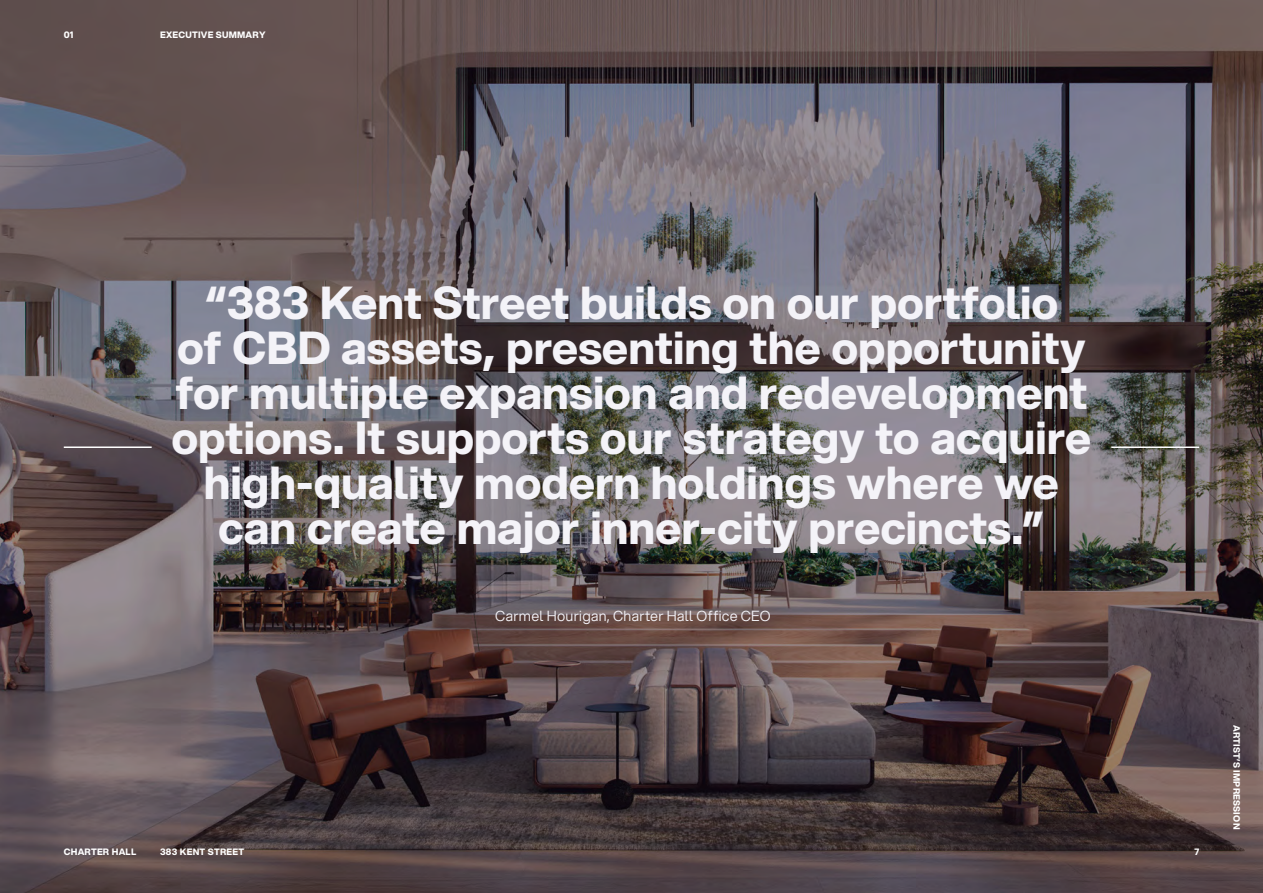
<style>
.page{position:relative;width:1263px;height:893px;background:#fff}
.page>*{position:absolute;margin:0;border:0;box-sizing:border-box;transform-origin:0 0}
.t1{font:45px/45px "Aspekta 750";color:#f4f3f8;text-align:center}
.t2{font:14.25px "Aspekta 350";letter-spacing:.02em;color:#f4f3f8}
.t3{font:9px "Aspekta 750";letter-spacing:.025em;color:#fff}
</style>
<div class="page">
<img style="left:0;top:0;width:1263px;height:893px">
<hr style="left:1111px;top:446px;width:88px;height:2px;background:#fff">
<hr style="left:64px;top:446px;width:88px;height:2px;background:#fff">
<p class="t3" style="left:64px;top:30px;width:11px">01</p>
<p class="t3" style="left:160px;top:30px;width:107px">EXECUTIVE SUMMARY</p>
<p class="t1" style="left:171px;top:281px;width:921px">“383 Kent Street builds on our portfolio<br>of CBD assets, presenting the opportunity for multiple expansion and redevelopment options. It supports our strategy to acquire high-quality modern holdings where we can create major inner-city precincts.”</p>
<p class="t2" style="left:495px;top:607px;width:277px">Carmel Hourigan, Charter Hall Office CEO</p>
<p class="t3" style="left:64px;top:846px;width:74px">CHARTER HALL</p>
<p class="t3" style="left:160px;top:846px;width:85px">383 KENT STREET</p>
<p class="t3" style="left:1194px;top:846px;width:6px">7</p>
<p class="t3" style="left:1242px;top:725px;width:106px;rotate:90deg">ARTIST’S IMPRESSION</p>
</div>
